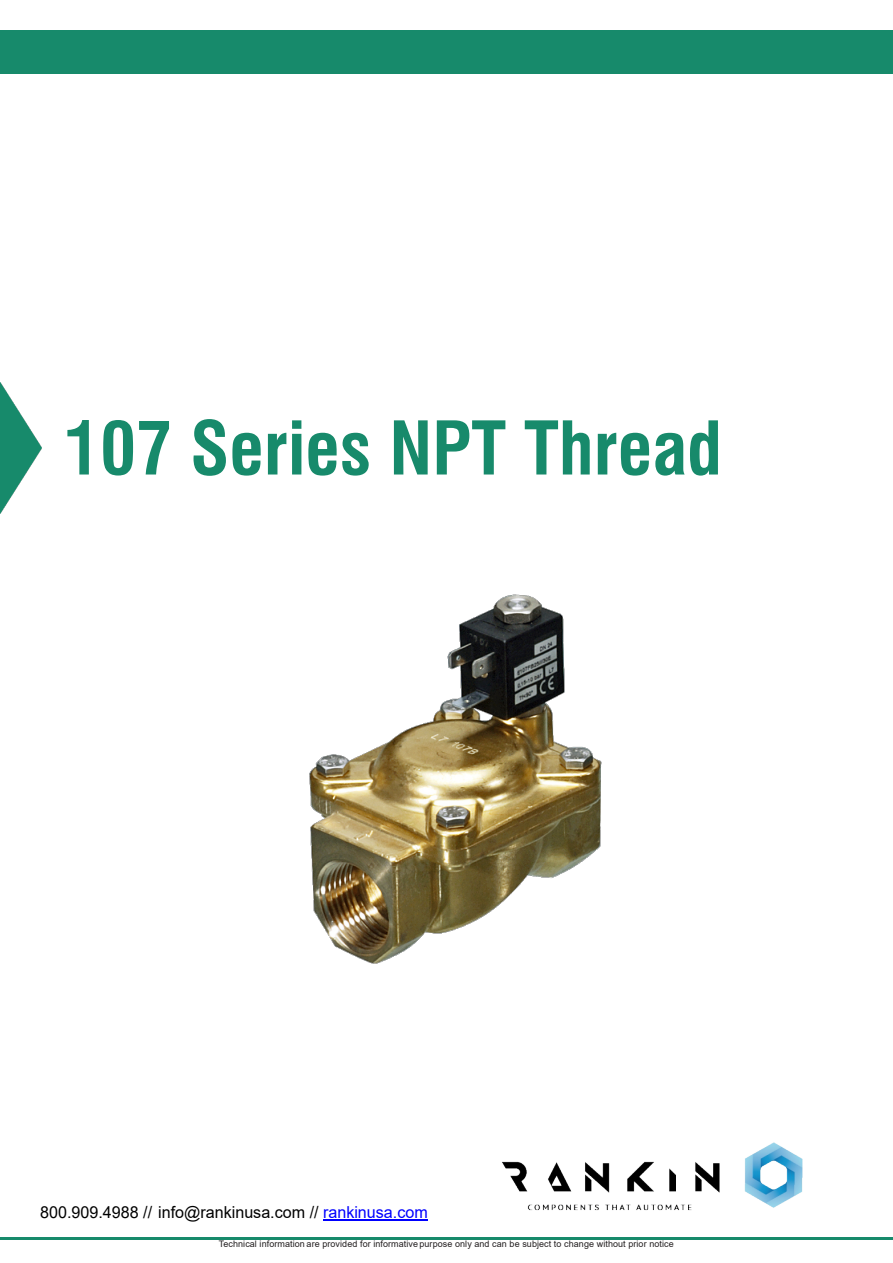
<style>
.page{position:relative;width:893px;height:1263px;background:#fff}
.page>*{position:absolute;margin:0;border:0;box-sizing:border-box;transform-origin:0 0}
.t1{font:700 condensed 72px "Swiss 721 BT";color:#178a6b}
.t2{font:16.5px "Arial";color:#000}
.t3{font:9px "Arial";letter-spacing:.01em;color:#231f20}
.s1{color:#00f}
</style>
<div class="page">
<img style="left:502px;top:1142px;width:301px;height:69px">
<img style="left:0;top:383px;width:41px;height:131px">
<div style="left:0;top:30px;width:893px;height:43px;background:#178a6b"></div>
<img style="left:0;top:1238px;width:893px;height:1px">
<img style="left:309px;top:594px;width:293px;height:370px">
<hr style="left:323px;top:1219px;width:105px;height:2px;background:#00f">
<h1 class="t1" style="left:64px;top:420px;width:659px">107 Series NPT Thread</h1>
<h2 class="t2" style="left:40px;top:1206px;width:389px">800.909.4988 // info@rankinusa.com // <span class="s1">rankinusa.com</span></h2>
<p class="t3" style="left:219px;top:1241px;width:456px">Technical information are provided for informative purpose only and can be subject to change without prior notice</p>
</div>
